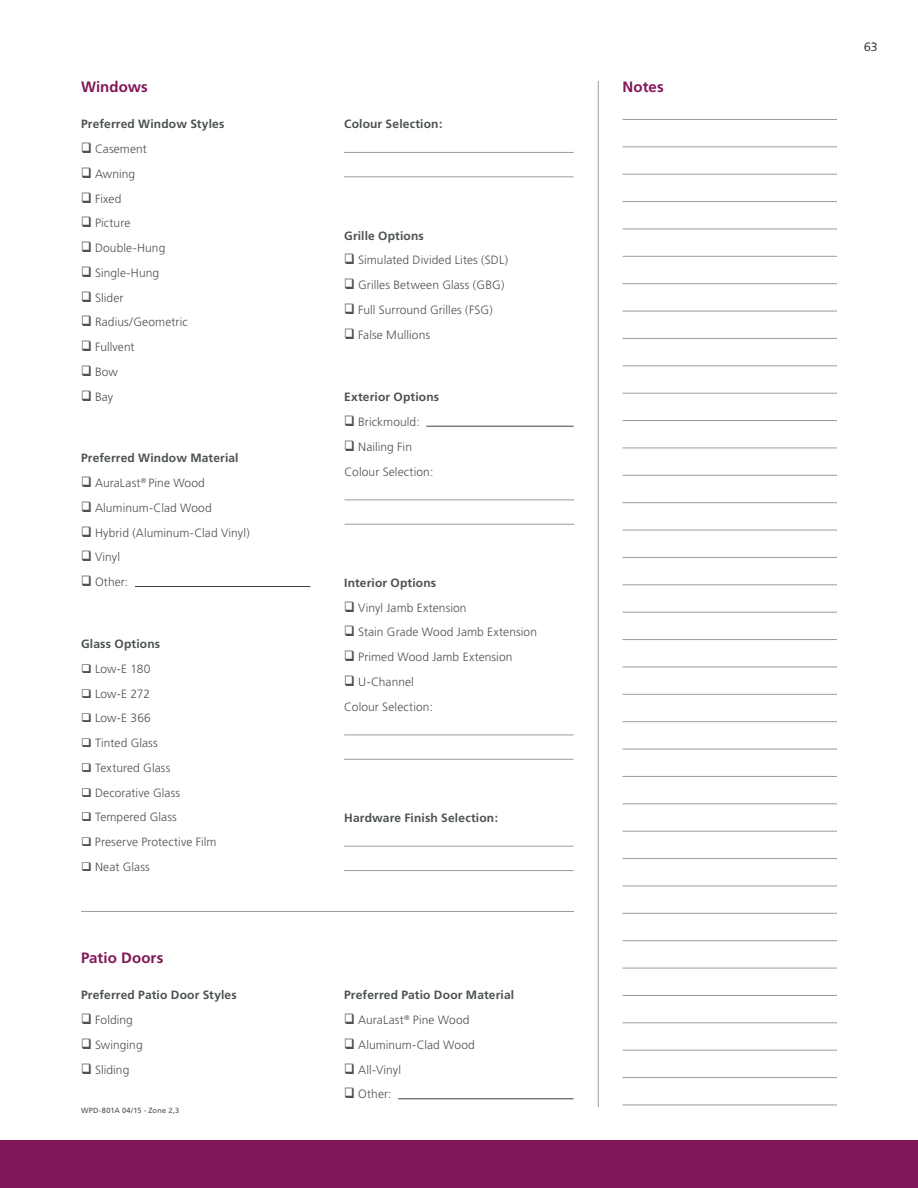
<style>
.page{position:relative;width:918px;height:1188px;background:#fff}
.page>*{position:absolute;margin:0;border:0;box-sizing:border-box;transform-origin:0 0}
.t1{font:700 15px "Frutiger";letter-spacing:.005em;color:#811758}
.t2{font:300 12px/25.2px "Frutiger";letter-spacing:.005em;color:#4c5154}
.t3{font:700 12px "Frutiger";letter-spacing:.015em;color:#4c5154}
.t4{font:7.5px "Frutiger";letter-spacing:.025em;color:#4c5154}
</style>
<div class="page">
<hr style="left:622px;top:119px;width:215px;height:1px;background:#a19a93">
<hr style="left:622px;top:201px;width:215px;height:1px;background:#a19a93">
<hr style="left:622px;top:448px;width:215px;height:1px;background:#a19a93">
<hr style="left:622px;top:831px;width:215px;height:1px;background:#a19a93">
<hr style="left:622px;top:1105px;width:215px;height:1px;background:#a19a93">
<hr style="left:622px;top:502px;width:215px;height:1px;background:#a19a93">
<hr style="left:622px;top:886px;width:215px;height:1px;background:#a19a93">
<hr style="left:622px;top:283px;width:215px;height:1px;background:#a19a93">
<hr style="left:622px;top:667px;width:215px;height:1px;background:#a19a93">
<hr style="left:622px;top:940px;width:215px;height:1px;background:#a19a93">
<hr style="left:622px;top:585px;width:215px;height:1px;background:#a19a93">
<hr style="left:622px;top:366px;width:215px;height:1px;background:#a19a93">
<hr style="left:622px;top:749px;width:215px;height:1px;background:#a19a93">
<hr style="left:622px;top:1023px;width:215px;height:1px;background:#a19a93">
<hr style="left:622px;top:174px;width:215px;height:1px;background:#a19a93">
<hr style="left:622px;top:256px;width:215px;height:1px;background:#a19a93">
<hr style="left:622px;top:639px;width:215px;height:1px;background:#a19a93">
<hr style="left:622px;top:530px;width:215px;height:1px;background:#a19a93">
<hr style="left:622px;top:913px;width:215px;height:1px;background:#a19a93">
<hr style="left:622px;top:338px;width:215px;height:1px;background:#a19a93">
<hr style="left:622px;top:721px;width:215px;height:1px;background:#a19a93">
<hr style="left:622px;top:995px;width:215px;height:1px;background:#a19a93">
<hr style="left:622px;top:420px;width:215px;height:1px;background:#a19a93">
<hr style="left:622px;top:804px;width:215px;height:1px;background:#a19a93">
<hr style="left:622px;top:1077px;width:215px;height:1px;background:#a19a93">
<hr style="left:622px;top:147px;width:215px;height:1px;background:#a19a93">
<hr style="left:622px;top:229px;width:215px;height:1px;background:#a19a93">
<hr style="left:622px;top:612px;width:215px;height:1px;background:#a19a93">
<hr style="left:622px;top:475px;width:215px;height:1px;background:#a19a93">
<hr style="left:622px;top:858px;width:215px;height:1px;background:#a19a93">
<hr style="left:622px;top:557px;width:215px;height:1px;background:#a19a93">
<hr style="left:622px;top:311px;width:215px;height:1px;background:#a19a93">
<hr style="left:622px;top:694px;width:215px;height:1px;background:#a19a93">
<hr style="left:622px;top:968px;width:215px;height:1px;background:#a19a93">
<hr style="left:622px;top:393px;width:215px;height:1px;background:#a19a93">
<hr style="left:622px;top:776px;width:215px;height:1px;background:#a19a93">
<hr style="left:622px;top:1050px;width:215px;height:1px;background:#a19a93">
<hr style="left:81px;top:911px;width:493px;height:1px;background:#a19a93">
<hr style="left:598px;top:81px;width:1px;height:1026px;background:#a19a93">
<hr style="left:398px;top:1099px;width:176px;height:1px;background:#453f34">
<hr style="left:135px;top:586px;width:175px;height:1px;background:#453f34">
<hr style="left:344px;top:152px;width:230px;height:1px;background:#a19a93">
<hr style="left:344px;top:177px;width:230px;height:1px;background:#a19a93">
<hr style="left:344px;top:846px;width:230px;height:1px;background:#a19a93">
<hr style="left:344px;top:870px;width:230px;height:1px;background:#a19a93">
<hr style="left:426px;top:426px;width:148px;height:1px;background:#453f34">
<hr style="left:345px;top:500px;width:229px;height:1px;background:#a19a93">
<hr style="left:345px;top:524px;width:229px;height:1px;background:#a19a93">
<hr style="left:344px;top:735px;width:230px;height:1px;background:#a19a93">
<hr style="left:344px;top:759px;width:230px;height:1px;background:#a19a93">
<div style="left:0;top:1141px;width:918px;height:47px;background:#811758"></div>
<p class="t1" style="left:81px;top:78px;width:68px">Windows</p>
<p class="t3" style="left:81px;top:117px;width:145px">Preferred Window Styles</p>
<p class="t2" style="left:81px;top:136px;width:67px">❑ Casement</p>
<p class="t2" style="left:81px;top:161px;width:56px">❑ Awning</p>
<p class="t2" style="left:81px;top:186px;width:42px">❑ Fixed</p>
<p class="t2" style="left:81px;top:211px;width:51px">❑ Picture</p>
<p class="t2" style="left:81px;top:235px;width:86px">❑ Double-Hung</p>
<p class="t2" style="left:81px;top:260px;width:80px">❑ Single-Hung</p>
<p class="t2" style="left:81px;top:285px;width:44px">❑ Slider</p>
<p class="t2" style="left:81px;top:310px;width:108px">❑ Radius/Geometric</p>
<p class="t2" style="left:81px;top:334px;width:55px">❑ Fullvent</p>
<p class="t2" style="left:81px;top:359px;width:38px">❑ Bow</p>
<p class="t2" style="left:81px;top:384px;width:34px">❑ Bay</p>
<p class="t3" style="left:81px;top:451px;width:159px">Preferred Window Material</p>
<p class="t2" style="left:81px;top:471px;width:125px">❑ AuraLast<sup>®</sup> Pine Wood</p>
<p class="t2" style="left:81px;top:495px;width:132px">❑ Aluminum-Clad Wood</p>
<p class="t2" style="left:81px;top:520px;width:170px">❑ Hybrid (Aluminum-Clad Vinyl)</p>
<p class="t2" style="left:81px;top:545px;width:41px">❑ Vinyl</p>
<p class="t2" style="left:81px;top:570px;width:49px">❑ Other:</p>
<p class="t3" style="left:81px;top:637px;width:81px">Glass Options</p>
<p class="t2" style="left:81px;top:656px;width:71px">❑ Low-E 180</p>
<p class="t2" style="left:81px;top:681px;width:71px">❑ Low-E 272</p>
<p class="t2" style="left:81px;top:706px;width:71px">❑ Low-E 366</p>
<p class="t2" style="left:81px;top:730px;width:78px">❑ Tinted Glass</p>
<p class="t2" style="left:81px;top:755px;width:91px">❑ Textured Glass</p>
<p class="t2" style="left:81px;top:780px;width:101px">❑ Decorative Glass</p>
<p class="t2" style="left:81px;top:805px;width:97px">❑ Tempered Glass</p>
<p class="t2" style="left:81px;top:829px;width:137px">❑ Preserve Protective Film</p>
<p class="t2" style="left:81px;top:854px;width:70px">❑ Neat Glass</p>
<p class="t1" style="left:81px;top:949px;width:84px">Patio Doors</p>
<p class="t3" style="left:81px;top:988px;width:157px">Preferred Patio Door Styles</p>
<p class="t2" style="left:81px;top:1008px;width:53px">❑ Folding</p>
<p class="t2" style="left:81px;top:1032px;width:63px">❑ Swinging</p>
<p class="t2" style="left:81px;top:1057px;width:50px">❑ Sliding</p>
<p class="t4" style="left:81px;top:1106px;width:100px">WPD-801A 04/15 - Zone 2,3</p>
<p class="t3" style="left:344px;top:117px;width:100px">Colour Selection:</p>
<p class="t3" style="left:344px;top:228px;width:81px">Grille Options</p>
<p class="t2" style="left:344px;top:248px;width:165px">❑ Simulated Divided Lites (SDL)</p>
<p class="t2" style="left:344px;top:272px;width:162px">❑ Grilles Between Glass (GBG)</p>
<p class="t2" style="left:344px;top:297px;width:150px">❑ Full Surround Grilles (FSG)</p>
<p class="t2" style="left:344px;top:322px;width:87px">❑ False Mullions</p>
<p class="t3" style="left:344px;top:390px;width:97px">Exterior Options</p>
<p class="t2" style="left:344px;top:409px;width:77px">❑ Brickmould:</p>
<p class="t2" style="left:344px;top:434px;width:91px">❑ Nailing Fin<br>Colour Selection:</p>
<p class="t3" style="left:344px;top:576px;width:94px">Interior Options</p>
<p class="t2" style="left:344px;top:595px;width:124px">❑ Vinyl Jamb Extension</p>
<p class="t2" style="left:344px;top:620px;width:194px">❑ Stain Grade Wood Jamb Extension</p>
<p class="t2" style="left:344px;top:645px;width:170px">❑ Primed Wood Jamb Extension</p>
<p class="t2" style="left:344px;top:670px;width:91px;line-height:24.8px">❑ U-Channel<br>Colour Selection:</p>
<p class="t3" style="left:344px;top:811px;width:156px">Hardware Finish Selection:</p>
<p class="t3" style="left:344px;top:988px;width:172px">Preferred Patio Door Material</p>
<p class="t2" style="left:344px;top:1008px;width:127px">❑ AuraLast<sup>®</sup> Pine Wood</p>
<p class="t2" style="left:344px;top:1032px;width:132px">❑ Aluminum-Clad Wood</p>
<p class="t2" style="left:344px;top:1057px;width:58px">❑ All-Vinyl</p>
<p class="t2" style="left:344px;top:1082px;width:49px">❑ Other:</p>
<p class="t1" style="left:622px;top:78px;width:43px">Notes</p>
<p class="t2" style="left:864px;top:34px;width:15px">63</p>
</div>
